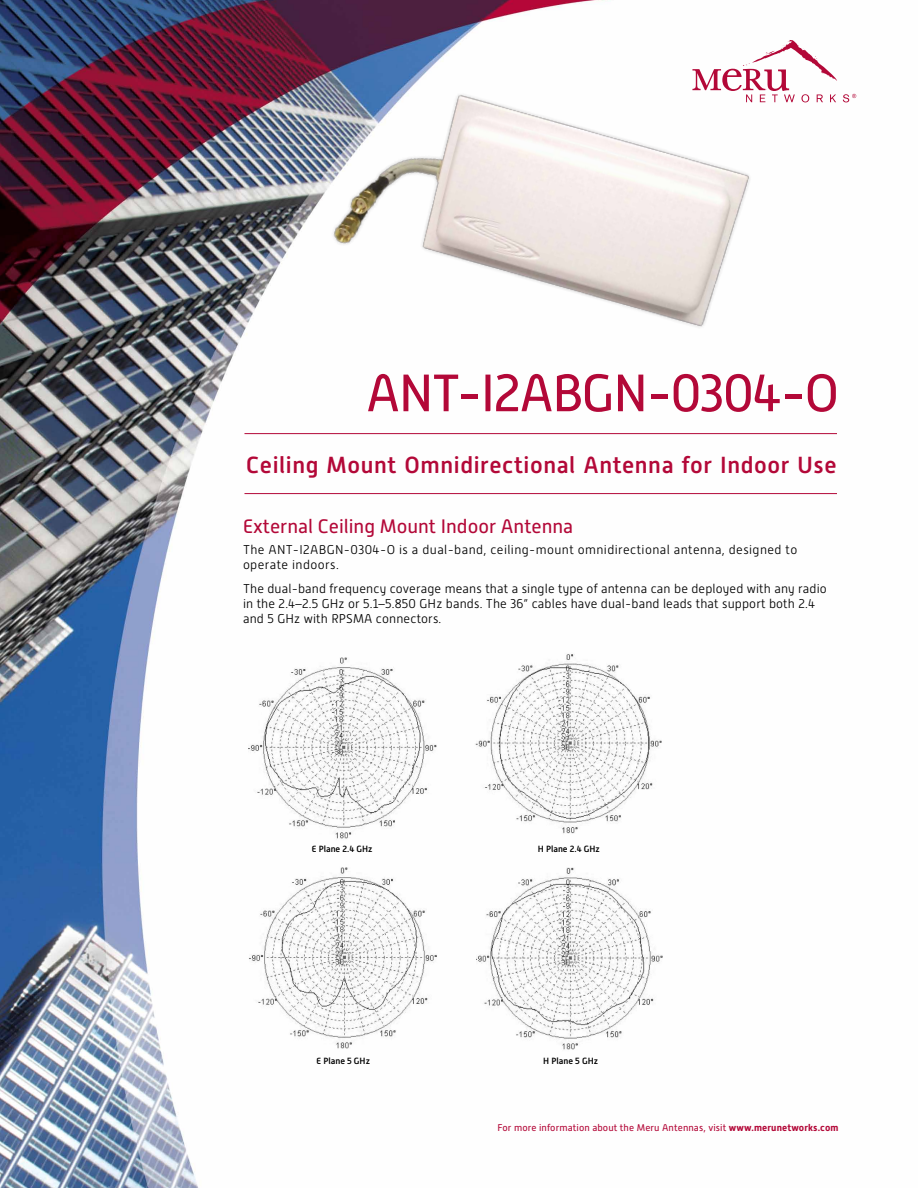
<style>
.page{position:relative;width:918px;height:1188px;background:#fff}
.page>*{position:absolute;margin:0;border:0;box-sizing:border-box;transform-origin:0 0}
.t1{font:52.5px "Alwyn New";letter-spacing:-.03em;color:#b30838}
.t2{font:500 23.25px "Alwyn New";letter-spacing:.025em;color:#b30838}
.t3{font:19.5px "Alwyn New";color:#b30838}
.t4{font:300 12.75px/15px "Alwyn New";letter-spacing:.01em;color:#000}
.t5{font:300 12.75px/15px "Alwyn New";letter-spacing:.03em;color:#000}
.t6{font:9.75px "Alwyn New";letter-spacing:.01em;color:#b30838}
.t7{font:500 9px "Alwyn New";color:#000}
.s1{font-weight:700}
</style>
<div class="page">
<img style="left:0;top:0;width:857px;height:1188px">
<svg style="left:786px;top:40px;width:51px;height:62px"></svg>
<svg style="left:843px;top:94px;width:13px;height:8px"></svg>
<hr style="left:244px;top:433px;width:593px;height:1px;background:#b30838">
<hr style="left:244px;top:493px;width:593px;height:1px;background:#b30838">
<img style="left:289px;top:31px;width:497px;height:371px">
<img style="left:249px;top:863px;width:189px;height:189px">
<img style="left:249px;top:652px;width:189px;height:190px">
<img style="left:477px;top:863px;width:185px;height:189px">
<img style="left:474px;top:652px;width:189px;height:185px">
<h1 class="t1" style="left:366px;top:364px;width:475px">ANT-I2ABGN-0304-O</h1>
<h2 class="t2" style="left:246px;top:452px;width:592px">Ceiling Mount Omnidirectional Antenna for Indoor Use</h2>
<h3 class="t3" style="left:243px;top:516px;width:332px">External Ceiling Mount Indoor Antenna</h3>
<p class="t5" style="left:243px;top:542px;width:556px">The ANT-I2ABGN-0304-O is a dual-band, ceiling-mount omnidirectional antenna, designed to operate indoors.</p>
<p class="t4" style="left:243px;top:581px;width:585px">The dual-band frequency coverage means that a single type of antenna can be deployed with any radio in the 2.4–2.5 GHz or 5.1–5.850 GHz bands. The 36” cables have dual-band leads that support both 2.4 and 5 GHz with RPSMA connectors.</p>
<p class="t7" style="left:312px;top:844px;width:62px">E Plane 2.4 GHz</p>
<p class="t7" style="left:538px;top:844px;width:64px">H Plane 2.4 GHz</p>
<p class="t7" style="left:317px;top:1056px;width:55px">E Plane 5 GHz</p>
<p class="t7" style="left:543px;top:1056px;width:56px">H Plane 5 GHz</p>
<p class="t6" style="left:497px;top:1123px;width:343px">For more information about the Meru Antennas, visit <span class="s1">www.merunetworks.com</span></p>
</div>
